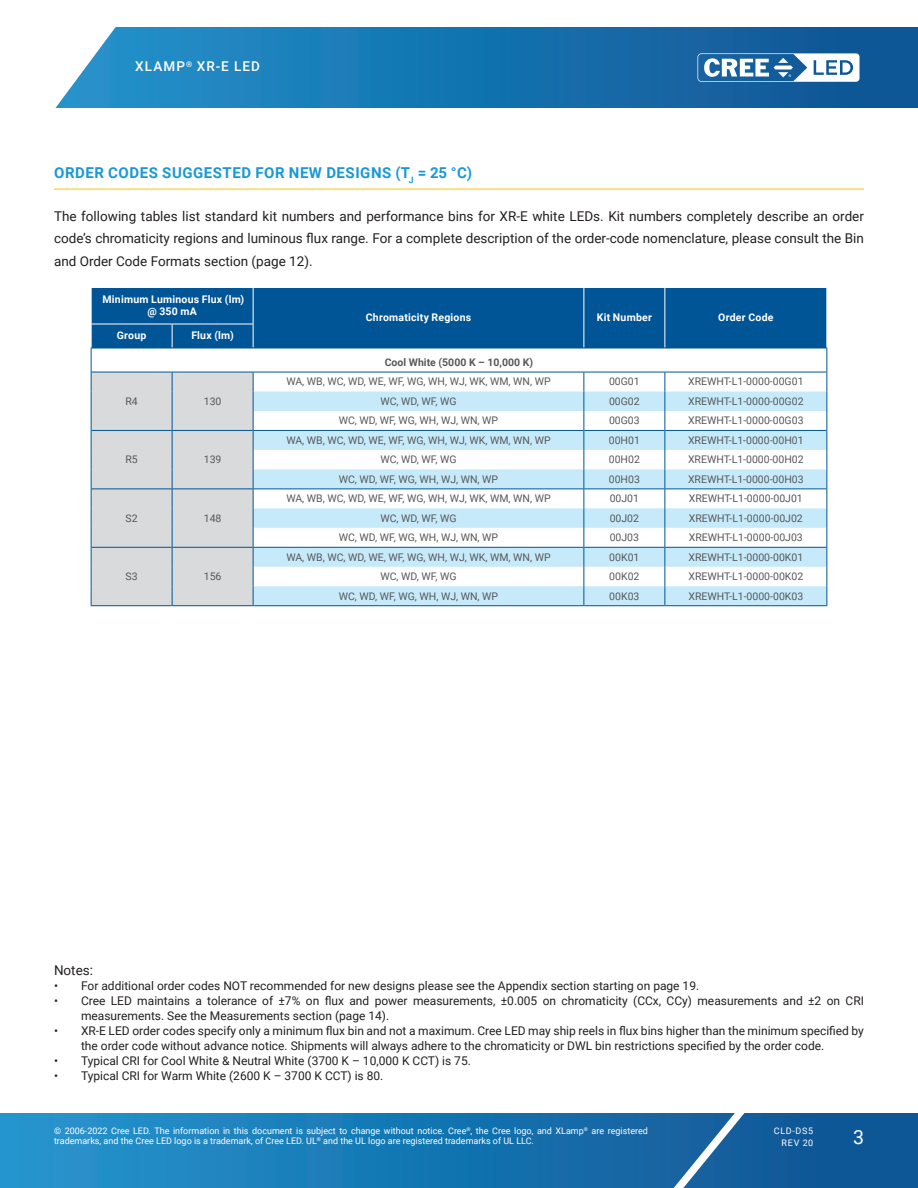
<style>
.page{position:relative;width:918px;height:1188px;background:#fff}
.page>*{position:absolute;margin:0;border:0;box-sizing:border-box;transform-origin:0 0}
.t1{font:19.5px "Roboto";color:#fff}
.Section_heading_with{font:700 15px "Roboto";letter-spacing:.035em;color:#1a98d6}
.Text_justify{font:13.5px/22.5px "Roboto";color:#231f20;text-align:justify}
.t2{font:500 13.5px "Roboto";letter-spacing:.085em;color:#fff}
.t3{font:12px/15px "Roboto";color:#231f20}
.table_text_center_re{font:10.5px "Roboto";color:#57585a}
.table_heading_center{font:700 10.5px/12px "Roboto";letter-spacing:.02em;color:#fff;text-align:center}
.table_text_center_bo{font:700 10.5px "Roboto";color:#57585a}
.t4{font:9px/10.8px "Roboto";color:#fff}
.t5{font:9px/12px "Roboto";letter-spacing:.085em;color:#fff;text-align:right}
</style>
<div class="page">
<svg style="left:0;top:1113px;width:918px;height:75px;background:#1876b2"></svg>
<svg style="left:644px;top:1113px;width:117px;height:75px;background:#296da6"></svg>
<svg style="left:55px;top:27px;width:863px;height:81px;background:#2078b2"></svg>
<svg style="left:698px;top:53px;width:162px;height:29px"></svg>
<hr style="left:54px;top:189px;width:810px;height:1px;background:#fece08">
<div style="left:92px;top:288px;width:734px;height:60px;background:#005596"></div>
<svg style="left:254px;top:373px;width:572px;height:19px"></svg>
<svg style="left:254px;top:392px;width:572px;height:213px;fill:#c6eafa"></svg>
<hr style="left:254px;top:430px;width:330px;height:1px;background:#005596">
<hr style="left:584px;top:430px;width:80px;height:1px;background:#005596">
<hr style="left:665px;top:430px;width:161px;height:1px;background:#005596">
<hr style="left:254px;top:489px;width:330px;height:1px;background:#005596">
<hr style="left:584px;top:489px;width:80px;height:1px;background:#005596">
<hr style="left:665px;top:489px;width:161px;height:1px;background:#005596">
<hr style="left:254px;top:547px;width:330px;height:1px;background:#005596">
<hr style="left:584px;top:547px;width:80px;height:1px;background:#005596">
<hr style="left:665px;top:547px;width:161px;height:1px;background:#005596">
<svg style="left:584px;top:373px;width:1px;height:232px"></svg>
<svg style="left:664px;top:372px;width:1px;height:234px"></svg>
<hr style="left:584px;top:605px;width:80px;height:1px;background:#005596">
<hr style="left:665px;top:605px;width:161px;height:1px;background:#005596">
<hr style="left:254px;top:605px;width:330px;height:1px;background:#005596">
<hr style="left:253px;top:288px;width:1px;height:36px;background:#fff">
<hr style="left:584px;top:288px;width:1px;height:36px;background:#fff">
<hr style="left:664px;top:288px;width:1px;height:36px;background:#fff">
<svg style="left:584px;top:324px;width:1px;height:24px"></svg>
<svg style="left:664px;top:324px;width:1px;height:24px"></svg>
<hr style="left:253px;top:348px;width:331px;height:1px;background:#005596">
<hr style="left:584px;top:348px;width:81px;height:1px;background:#005596">
<hr style="left:665px;top:348px;width:161px;height:1px;background:#005596">
<svg style="left:826px;top:324px;width:1px;height:282px"></svg>
<hr style="left:254px;top:372px;width:330px;height:1px;background:#005596">
<hr style="left:584px;top:372px;width:80px;height:1px;background:#005596">
<hr style="left:665px;top:372px;width:161px;height:1px;background:#005596">
<svg style="left:91px;top:324px;width:163px;height:282px;background:#c3cdd7"></svg>
<p class="t2" style="left:135px;top:57px;width:126px">XLAMP<sup>®</sup> XR-E LED</p>
<p class="Section_heading_with" style="left:54px;top:162px;width:419px">ORDER CODES SUGGESTED FOR NEW DESIGNS (T<sub>J</sub> = 25 °C)</p>
<p class="Text_justify" style="left:54px;top:204px;width:812px">The following tables list standard kit numbers and performance bins for XR-E white LEDs. Kit numbers completely describe an order code’s chromaticity regions and luminous flux range. For a complete description of the order-code nomenclature, please consult the Bin and Order Code Formats section (page 12).</p>
<p class="table_heading_center" style="left:103px;top:293px;width:143px">Minimum Luminous Flux (lm) @ 350 mA</p>
<p class="table_heading_center" style="left:366px;top:311px;width:107px">Chromaticity Regions</p>
<p class="table_heading_center" style="left:597px;top:311px;width:57px">Kit Number</p>
<p class="table_heading_center" style="left:718px;top:311px;width:57px">Order Code</p>
<p class="table_heading_center" style="left:117px;top:329px;width:31px">Group</p>
<p class="table_heading_center" style="left:191px;top:329px;width:44px">Flux (lm)</p>
<p class="table_text_center_re" style="left:125px;top:394px;width:14px">R4</p>
<p class="table_text_center_re" style="left:204px;top:394px;width:19px">130</p>
<p class="table_text_center_re" style="left:125px;top:452px;width:14px">R5</p>
<p class="table_text_center_re" style="left:204px;top:452px;width:19px">139</p>
<p class="table_text_center_re" style="left:126px;top:511px;width:14px">S2</p>
<p class="table_text_center_re" style="left:204px;top:511px;width:19px">148</p>
<p class="table_text_center_re" style="left:126px;top:569px;width:14px">S3</p>
<p class="table_text_center_re" style="left:204px;top:569px;width:19px">156</p>
<p class="table_text_center_bo" style="left:385px;top:355px;width:150px">Cool White (5000 K – 10,000 K)</p>
<p class="table_text_center_re" style="left:286px;top:374px;width:266px">WA, WB, WC, WD, WE, WF, WG, WH, WJ, WK, WM, WN, WP</p>
<p class="table_text_center_re" style="left:609px;top:374px;width:32px">00G01</p>
<p class="table_text_center_re" style="left:688px;top:374px;width:117px">XREWHT-L1-0000-00G01</p>
<p class="table_text_center_re" style="left:380px;top:394px;width:78px">WC, WD, WF, WG</p>
<p class="table_text_center_re" style="left:609px;top:394px;width:32px">00G02</p>
<p class="table_text_center_re" style="left:688px;top:394px;width:117px">XREWHT-L1-0000-00G02</p>
<p class="table_text_center_re" style="left:339px;top:413px;width:161px">WC, WD, WF, WG, WH, WJ, WN, WP</p>
<p class="table_text_center_re" style="left:609px;top:413px;width:32px">00G03</p>
<p class="table_text_center_re" style="left:688px;top:413px;width:117px">XREWHT-L1-0000-00G03</p>
<p class="table_text_center_re" style="left:286px;top:433px;width:266px">WA, WB, WC, WD, WE, WF, WG, WH, WJ, WK, WM, WN, WP</p>
<p class="table_text_center_re" style="left:609px;top:433px;width:33px">00H01</p>
<p class="table_text_center_re" style="left:688px;top:433px;width:117px">XREWHT-L1-0000-00H01</p>
<p class="table_text_center_re" style="left:380px;top:452px;width:78px">WC, WD, WF, WG</p>
<p class="table_text_center_re" style="left:609px;top:452px;width:33px">00H02</p>
<p class="table_text_center_re" style="left:688px;top:452px;width:117px">XREWHT-L1-0000-00H02</p>
<p class="table_text_center_re" style="left:339px;top:472px;width:161px">WC, WD, WF, WG, WH, WJ, WN, WP</p>
<p class="table_text_center_re" style="left:609px;top:472px;width:33px">00H03</p>
<p class="table_text_center_re" style="left:688px;top:472px;width:117px">XREWHT-L1-0000-00H03</p>
<p class="table_text_center_re" style="left:286px;top:491px;width:266px">WA, WB, WC, WD, WE, WF, WG, WH, WJ, WK, WM, WN, WP</p>
<p class="table_text_center_re" style="left:610px;top:491px;width:31px">00J01</p>
<p class="table_text_center_re" style="left:689px;top:491px;width:115px">XREWHT-L1-0000-00J01</p>
<p class="table_text_center_re" style="left:380px;top:511px;width:78px">WC, WD, WF, WG</p>
<p class="table_text_center_re" style="left:610px;top:511px;width:31px">00J02</p>
<p class="table_text_center_re" style="left:689px;top:511px;width:115px">XREWHT-L1-0000-00J02</p>
<p class="table_text_center_re" style="left:339px;top:530px;width:161px">WC, WD, WF, WG, WH, WJ, WN, WP</p>
<p class="table_text_center_re" style="left:610px;top:530px;width:31px">00J03</p>
<p class="table_text_center_re" style="left:689px;top:530px;width:115px">XREWHT-L1-0000-00J03</p>
<p class="table_text_center_re" style="left:286px;top:550px;width:266px">WA, WB, WC, WD, WE, WF, WG, WH, WJ, WK, WM, WN, WP</p>
<p class="table_text_center_re" style="left:609px;top:550px;width:32px">00K01</p>
<p class="table_text_center_re" style="left:689px;top:550px;width:116px">XREWHT-L1-0000-00K01</p>
<p class="table_text_center_re" style="left:380px;top:569px;width:78px">WC, WD, WF, WG</p>
<p class="table_text_center_re" style="left:609px;top:569px;width:32px">00K02</p>
<p class="table_text_center_re" style="left:689px;top:569px;width:116px">XREWHT-L1-0000-00K02</p>
<p class="table_text_center_re" style="left:339px;top:589px;width:161px">WC, WD, WF, WG, WH, WJ, WN, WP</p>
<p class="table_text_center_re" style="left:609px;top:589px;width:32px">00K03</p>
<p class="table_text_center_re" style="left:689px;top:589px;width:116px">XREWHT-L1-0000-00K03</p>
<p class="Text_justify" style="left:54px;top:959px;width:41px">Notes:</p>
<p class="t3" style="left:54px;top:978px;width:647px">• For additional order codes NOT recommended for new designs please see the Appendix section starting on page 19.</p>
<p class="t3" style="left:81px;top:993px;width:785px;text-indent:-27px">• Cree LED maintains a tolerance of ±7% on flux and power measurements, ±0.005 on chromaticity (CCx, CCy) measurements and ±2 on CRI measurements. See the Measurements section (page 14).</p>
<p class="t3" style="left:81px;top:1023px;width:784px;text-indent:-27px">• XR-E LED order codes specify only a minimum flux bin and not a maximum. Cree LED may ship reels in flux bins higher than the minimum specified by the order code without advance notice. Shipments will always adhere to the chromaticity or DWL bin restrictions specified by the order code.</p>
<p class="t3" style="left:54px;top:1053px;width:418px">• Typical CRI for Cool White &amp; Neutral White (3700 K – 10,000 K CCT) is 75.</p>
<p class="t3" style="left:54px;top:1068px;width:331px">• Typical CRI for Warm White (2600 K – 3700 K CCT) is 80.</p>
<p class="t4" style="left:54px;top:1125px;width:596px">© 2006-2022 Cree LED. The information in this document is subject to change without notice. Cree<sup>®</sup>, the Cree logo, and XLamp<sup>®</sup> are registered trademarks, and the Cree LED logo is a trademark, of Cree LED. UL<sup>®</sup> and the UL logo are registered trademarks of UL LLC.</p>
<p class="t5" style="left:774px;top:1124px;width:41px">CLD-DS5<br>REV 20</p>
<h1 class="t1" style="left:853px;top:1123px;width:12px">3</h1>
</div>
